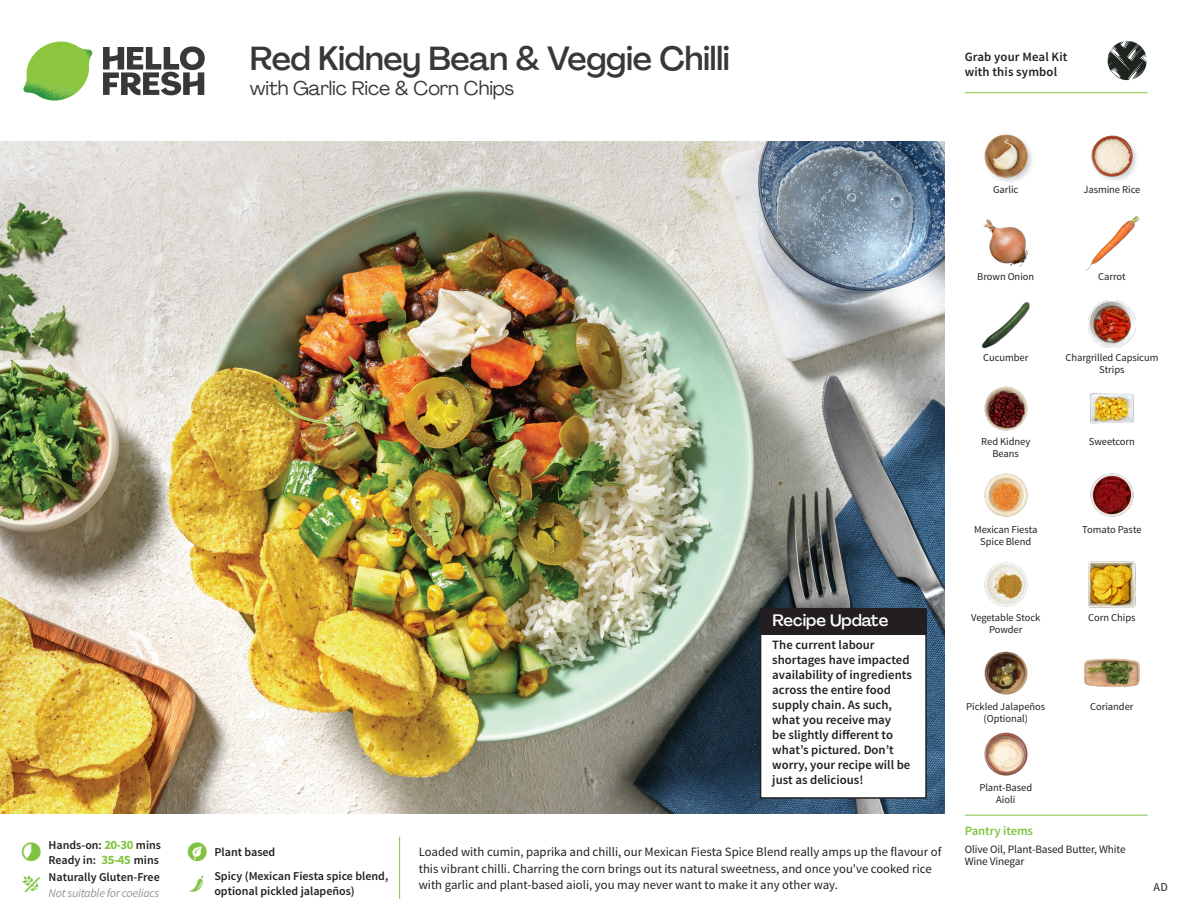
<style>
.page{position:relative;width:1188px;height:918px;background:#fff}
.page>*{position:absolute;margin:0;border:0;box-sizing:border-box;transform-origin:0 0}
._15_Titel_UK{font:500 33px "Agrandir";letter-spacing:-.01em;color:#383839}
._15_Titel_UK-2{font:19.5px "Agrandir";letter-spacing:-.01em;color:#383839}
.Steps_Text_AU{font:500 16.5px "Agrandir";color:#fff}
.Step_6_Text_AU{font:12.75px/16.5px "Source Sans Pro";color:#231f20}
.Steps_Text_AU-2{font:600 12.75px/15px "Source Sans Pro";color:#231f20}
._04_Headers_Front{font:600 12.75px "Source Sans Pro";letter-spacing:-.01em;color:#81c340}
._04_Intro{font:600 12px/15px "Source Sans Pro";color:#231f20}
._04_Intro-2{font:italic 12px "Source Sans Pro";letter-spacing:-.02em;color:#939598}
.t1{font:12px "Source Sans Pro";color:#231f20}
._05_Pantry{font:11.25px/12px "Source Sans Pro";letter-spacing:-.01em;color:#231f20}
._18_FRONT_ingredient{font:10.5px/12px "Source Sans Pro";letter-spacing:-.005em;color:#231f20;text-align:center}
.s1{font-weight:700;font-size:12.75px;color:#81c340}
</style>
<div class="page">
<svg style="left:103px;top:46px;width:102px;height:49px"></svg>
<img style="left:23px;top:42px;width:69px;height:59px">
<img style="left:0;top:142px;width:945px;height:672px">
<div style="left:761px;top:609px;width:165px;height:189px;background:#fff"></div>
<div style="left:760px;top:608px;width:167px;height:191px;border:2px solid #231f20"></div>
<div style="left:760px;top:608px;width:167px;height:27px;background:#231f20"></div>
<img style="left:1089px;top:301px;width:46px;height:47px">
<img style="left:1089px;top:393px;width:46px;height:31px">
<img style="left:984px;top:386px;width:44px;height:45px">
<img style="left:984px;top:473px;width:44px;height:44px">
<img style="left:1089px;top:561px;width:46px;height:47px">
<img style="left:984px;top:562px;width:44px;height:45px">
<img style="left:1084px;top:658px;width:56px;height:30px">
<img style="left:984px;top:651px;width:44px;height:44px">
<img style="left:984px;top:732px;width:44px;height:44px">
<img style="left:981px;top:302px;width:49px;height:47px">
<img style="left:983px;top:219px;width:45px;height:48px">
<img style="left:1085px;top:215px;width:55px;height:56px">
<img style="left:984px;top:134px;width:48px;height:48px">
<img style="left:1091px;top:135px;width:46px;height:45px">
<img style="left:1090px;top:473px;width:44px;height:44px">
<hr style="left:965px;top:815px;width:183px;height:1px;background:#81c340">
<svg style="left:1090px;top:41px;width:58px;height:53px"></svg>
<hr style="left:965px;top:92px;width:183px;height:1px;background:#81c340">
<p class="_04_Intro" style="left:48px;top:838px;width:114px">Hands-on: <span class="s1">20-30</span> mins</p>
<p class="_04_Intro" style="left:48px;top:853px;width:112px">Ready in: <span class="s1">35-45</span> mins</p>
<p class="_04_Intro" style="left:49px;top:870px;width:113px">Naturally Gluten-Free</p>
<p class="_04_Intro-2" style="left:49px;top:886px;width:112px">Not suitable for coeliacs</p>
<p class="_15_Titel_UK" style="left:250px;top:38px;width:482px">Red Kidney Bean &amp; Veggie Chilli</p>
<p class="_15_Titel_UK-2" style="left:250px;top:76px;width:266px">with Garlic Rice &amp; Corn Chips</p>
<p class="Steps_Text_AU-2" style="left:965px;top:50px;width:104px">Grab your Meal Kit with this symbol</p>
<p class="_18_FRONT_ingredient" style="left:993px;top:183px;width:27px">Garlic</p>
<p class="_18_FRONT_ingredient" style="left:1083px;top:183px;width:59px">Jasmine Rice</p>
<p class="_04_Intro" style="left:214px;top:845px;width:63px">Plant based</p>
<p class="_04_Intro" style="left:214px;top:869px;width:175px">Spicy (Mexican Fiesta spice blend, optional pickled jalapeños)</p>
<p class="_18_FRONT_ingredient" style="left:977px;top:271px;width:58px">Brown Onion</p>
<p class="_18_FRONT_ingredient" style="left:1098px;top:271px;width:29px">Carrot</p>
<p class="_18_FRONT_ingredient" style="left:983px;top:352px;width:47px">Cucumber</p>
<p class="_18_FRONT_ingredient" style="left:981px;top:436px;width:51px">Red Kidney<br>Beans</p>
<p class="_18_FRONT_ingredient" style="left:1065px;top:352px;width:94px">Chargrilled Capsicum<br>Strips</p>
<p class="_18_FRONT_ingredient" style="left:1089px;top:436px;width:48px">Sweetcorn</p>
<p class="_18_FRONT_ingredient" style="left:974px;top:523px;width:65px">Mexican Fiesta</p>
<p class="_18_FRONT_ingredient" style="left:1082px;top:523px;width:61px">Tomato Paste</p>
<p class="_18_FRONT_ingredient" style="left:980px;top:535px;width:52px">Spice Blend</p>
<p class="Steps_Text_AU" style="left:772px;top:610px;width:117px">Recipe Update</p>
<p class="Steps_Text_AU-2" style="left:772px;top:637px;width:141px">The current labour shortages have impacted availability of ingredients across the entire food supply chain. As such, what you receive may<br>be slightly different to what’s pictured. Don’t worry, your recipe will be just as delicious!</p>
<p class="Step_6_Text_AU" style="left:419px;top:844px;width:524px">Loaded with cumin, paprika and chilli, our Mexican Fiesta Spice Blend really amps up the flavour of this vibrant chilli. Charring the corn brings out its natural sweetness, and once you've cooked rice with garlic and plant-based aioli, you may never want to make it any other way.</p>
<p class="_18_FRONT_ingredient" style="left:971px;top:612px;width:71px">Vegetable Stock</p>
<p class="_18_FRONT_ingredient" style="left:1088px;top:612px;width:49px">Corn Chips</p>
<p class="_18_FRONT_ingredient" style="left:989px;top:624px;width:35px">Powder</p>
<p class="_18_FRONT_ingredient" style="left:966px;top:700px;width:80px">Pickled Jalapeños</p>
<p class="_18_FRONT_ingredient" style="left:1090px;top:700px;width:45px">Coriander</p>
<p class="_18_FRONT_ingredient" style="left:984px;top:712px;width:46px">(Optional)</p>
<p class="_18_FRONT_ingredient" style="left:979px;top:781px;width:54px">Plant-Based<br>Aioli</p>
<p class="_04_Headers_Front" style="left:965px;top:822px;width:70px">Pantry items</p>
<p class="_05_Pantry" style="left:965px;top:844px;width:162px">Olive Oil, Plant-Based Butter, White<br>Wine Vinegar</p>
<p class="t1" style="left:1154px;top:879px;width:16px">AD</p>
</div>
